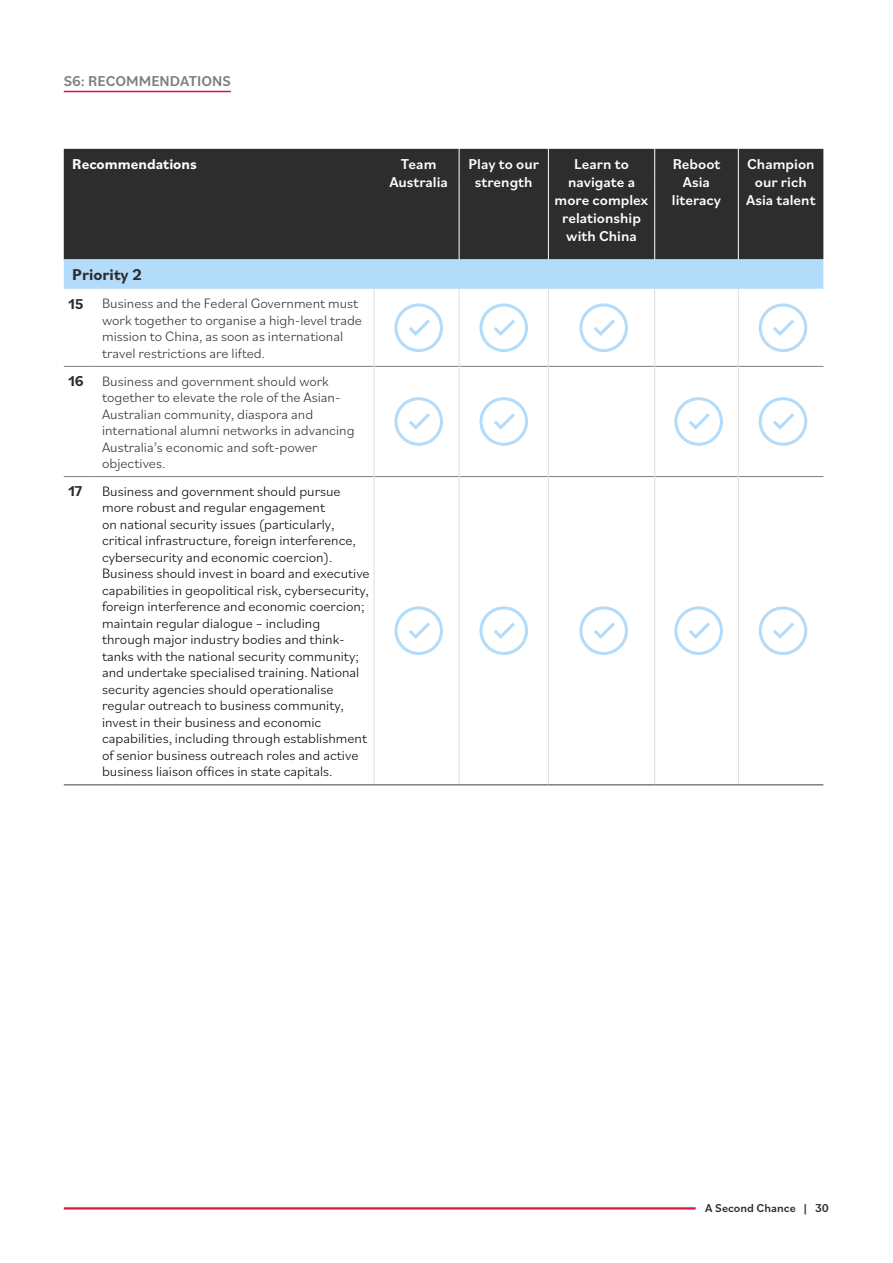
<style>
.page{position:relative;width:893px;height:1263px;background:#fff}
.page>*{position:absolute;margin:0;border:0;box-sizing:border-box;transform-origin:0 0}
.t1{font:700 16.5px "Bilo";color:#2d2d2d}
.t2{font:500 15px/18px "Bilo";color:#fff;text-align:center}
.t3{font:500 15px "Bilo";color:#7d7d7d}
.t4{font:700 15px "Bilo";color:#fff}
.t5{font:700 15px "Bilo";color:#2d2d2d}
.t6{font:300 14.25px/16.5px "Bilo";color:#000}
.t7{font:300 14.25px/16.5px "Bilo";color:#2d2d2d}
.t8{font:500 12px "Bilo";color:#2d2d2d}
.s1{font-weight:700;font-size:15px}
</style>
<div class="page">
<div style="left:64px;top:149px;width:759px;height:110px;background:#2d2d2d"></div>
<div style="left:64px;top:259px;width:759px;height:30px;background:#b3dbfa"></div>
<hr style="left:64px;top:366px;width:30px;height:1px;background:#7d7d7d">
<hr style="left:94px;top:366px;width:280px;height:1px;background:#7d7d7d">
<hr style="left:374px;top:366px;width:85px;height:1px;background:#7d7d7d">
<hr style="left:459px;top:366px;width:89px;height:1px;background:#7d7d7d">
<hr style="left:549px;top:366px;width:105px;height:1px;background:#7d7d7d">
<hr style="left:655px;top:366px;width:83px;height:1px;background:#7d7d7d">
<hr style="left:739px;top:366px;width:84px;height:1px;background:#7d7d7d">
<hr style="left:64px;top:476px;width:30px;height:1px;background:#7d7d7d">
<hr style="left:94px;top:476px;width:280px;height:1px;background:#7d7d7d">
<hr style="left:374px;top:476px;width:85px;height:1px;background:#7d7d7d">
<hr style="left:459px;top:476px;width:89px;height:1px;background:#7d7d7d">
<hr style="left:549px;top:476px;width:105px;height:1px;background:#7d7d7d">
<hr style="left:655px;top:476px;width:83px;height:1px;background:#7d7d7d">
<hr style="left:739px;top:476px;width:84px;height:1px;background:#7d7d7d">
<svg style="left:459px;top:149px;width:1px;height:28px"></svg>
<svg style="left:548px;top:149px;width:1px;height:28px"></svg>
<svg style="left:654px;top:149px;width:1px;height:28px"></svg>
<svg style="left:738px;top:149px;width:1px;height:28px"></svg>
<hr style="left:459px;top:177px;width:1px;height:82px;background:#fff">
<hr style="left:548px;top:177px;width:1px;height:82px;background:#fff">
<hr style="left:654px;top:177px;width:1px;height:82px;background:#fff">
<hr style="left:738px;top:177px;width:1px;height:82px;background:#fff">
<hr style="left:64px;top:784px;width:30px;height:1px;background:#7d7d7d">
<hr style="left:94px;top:784px;width:280px;height:1px;background:#7d7d7d">
<hr style="left:374px;top:784px;width:85px;height:1px;background:#7d7d7d">
<hr style="left:459px;top:784px;width:89px;height:1px;background:#7d7d7d">
<hr style="left:548px;top:784px;width:107px;height:1px;background:#7d7d7d">
<hr style="left:655px;top:784px;width:83px;height:1px;background:#7d7d7d">
<hr style="left:738px;top:784px;width:85px;height:1px;background:#7d7d7d">
<hr style="left:374px;top:289px;width:1px;height:77px;background:#dedede">
<hr style="left:459px;top:289px;width:1px;height:77px;background:#dedede">
<hr style="left:548px;top:289px;width:1px;height:77px;background:#dedede">
<hr style="left:654px;top:289px;width:1px;height:77px;background:#dedede">
<hr style="left:738px;top:289px;width:1px;height:77px;background:#dedede">
<hr style="left:374px;top:366px;width:1px;height:111px;background:#dedede">
<hr style="left:459px;top:366px;width:1px;height:111px;background:#dedede">
<hr style="left:548px;top:366px;width:1px;height:111px;background:#dedede">
<hr style="left:654px;top:366px;width:1px;height:111px;background:#dedede">
<hr style="left:738px;top:366px;width:1px;height:111px;background:#dedede">
<hr style="left:374px;top:477px;width:1px;height:307px;background:#dedede">
<hr style="left:459px;top:477px;width:1px;height:307px;background:#dedede">
<hr style="left:548px;top:477px;width:1px;height:307px;background:#dedede">
<hr style="left:654px;top:477px;width:1px;height:307px;background:#dedede">
<hr style="left:738px;top:477px;width:1px;height:307px;background:#dedede">
<svg style="left:394px;top:303px;width:49px;height:49px"></svg>
<svg style="left:479px;top:303px;width:49px;height:49px"></svg>
<svg style="left:579px;top:303px;width:49px;height:49px"></svg>
<svg style="left:759px;top:303px;width:48px;height:49px"></svg>
<svg style="left:394px;top:397px;width:49px;height:49px"></svg>
<svg style="left:479px;top:397px;width:49px;height:49px"></svg>
<svg style="left:674px;top:397px;width:49px;height:49px"></svg>
<svg style="left:759px;top:397px;width:48px;height:49px"></svg>
<svg style="left:394px;top:606px;width:49px;height:49px"></svg>
<svg style="left:479px;top:606px;width:49px;height:49px"></svg>
<svg style="left:579px;top:606px;width:49px;height:49px"></svg>
<svg style="left:674px;top:606px;width:49px;height:49px"></svg>
<svg style="left:759px;top:606px;width:48px;height:49px"></svg>
<hr style="left:64px;top:91px;width:167px;height:1px;background:#d7163b">
<hr style="left:64px;top:1207px;width:632px;height:2px;background:#d7163b">
<p class="t3" style="left:64px;top:70px;width:169px">S6: RECOMMENDATIONS</p>
<p class="t4" style="left:72px;top:153px;width:126px">Recommendations</p>
<p class="t2" style="left:389px;top:154px;width:60px">Team<br>Australia</p>
<p class="t2" style="left:469px;top:154px;width:72px">Play to our strength</p>
<p class="t2" style="left:555px;top:154px;width:95px">Learn to navigate a more complex relationship with China</p>
<p class="t2" style="left:672px;top:154px;width:51px">Reboot<br>Asia literacy</p>
<p class="t2" style="left:746px;top:154px;width:71px">Champion our rich<br>Asia talent</p>
<p class="t1" style="left:72px;top:263px;width:71px">Priority 2</p>
<p class="t7" style="left:102px;top:295px;width:261px;text-indent:-34px"><span class="s1">15</span> Business and the Federal Government must work together to organise a high-level trade mission to China, as soon as international travel restrictions are lifted.</p>
<p class="t7" style="left:102px;top:372px;width:254px;text-indent:-34px"><span class="s1">16</span> Business and government should work together to elevate the role of the Asian-Australian community, diaspora and international alumni networks in advancing Australia’s economic and soft-power objectives.</p>
<p class="t5" style="left:68px;top:481px;width:16px">17</p>
<p class="t6" style="left:102px;top:482px;width:269px">Business and government should pursue more robust and regular engagement<br>on national security issues (particularly, critical infrastructure, foreign interference, cybersecurity and economic coercion).<br>Business should invest in board and executive capabilities in geopolitical risk, cybersecurity, foreign interference and economic coercion; maintain regular dialogue – including through major industry bodies and think&shy;tanks with the national security community; and undertake specialised training. National security agencies should operationalise regular outreach to business community, invest in their business and economic capabilities, including through establishment of senior business outreach roles and active business liaison offices in state capitals.</p>
<p class="t8" style="left:705px;top:1200px;width:125px">A Second Chance | 30</p>
</div>
